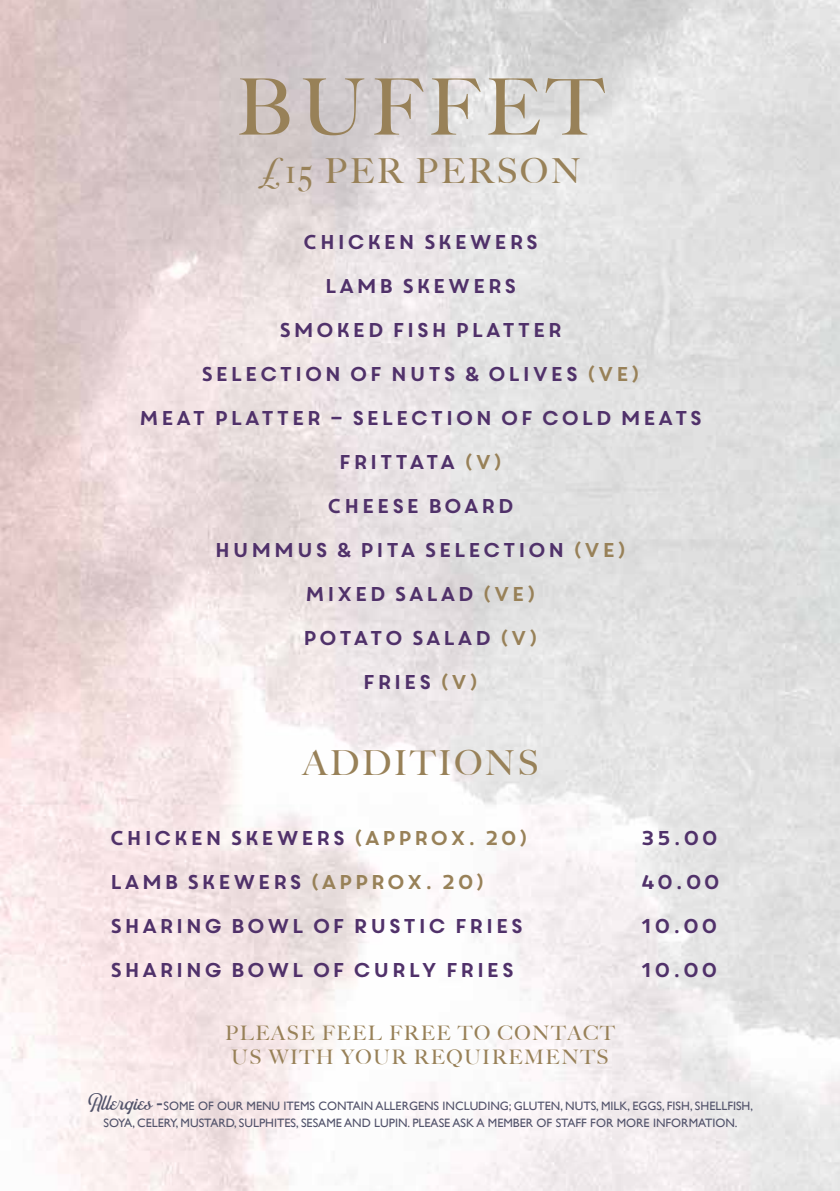
<style>
.page{position:relative;width:840px;height:1191px;background:#fff}
.page>*{position:absolute;margin:0;border:0;box-sizing:border-box;transform-origin:0 0}
.t1{font:500 78px "Big Caslon";letter-spacing:.075em;color:#988158}
.t2{font:500 34.4px "Big Caslon";letter-spacing:.075em;color:#988158}
.t3{font:20px "Core Circus";letter-spacing:-.025em;color:#50316a}
.t4{font:500 20px/24px "Big Caslon";letter-spacing:.075em;color:#988158;text-align:center}
.t5{font:12.2px/17px "Gill Sans";color:#52536b;text-align:center}
.s1{color:#988158}
.s2{font-family:"Bouchers Script";font-size:20.8px}
</style>
<div class="page">
<h1 class="t1" style="left:236px;top:43px;width:369px">BUFFET</h1>
<h2 class="t2" style="left:259px;top:142px;width:323px">£15 PER PERSON</h2>
<p class="t3" style="left:302px;top:228px;width:239px">CHICKEN SKEWERS</p>
<p class="t3" style="left:323px;top:272px;width:196px">LAMB SKEWERS</p>
<p class="t3" style="left:278px;top:316px;width:287px">SMOKED FISH PLATTER</p>
<p class="t3" style="left:200px;top:360px;width:443px">SELECTION OF NUTS &amp; OLIVES <span class="s1">(VE)</span></p>
<p class="t3" style="left:138px;top:404px;width:567px">MEAT PLATTER – SELECTION OF COLD MEATS</p>
<p class="t3" style="left:337px;top:448px;width:168px">FRITTATA <span class="s1">(V)</span></p>
<p class="t3" style="left:326px;top:492px;width:190px">CHEESE BOARD</p>
<p class="t3" style="left:213px;top:536px;width:415px">HUMMUS &amp; PITA SELECTION <span class="s1">(VE)</span></p>
<p class="t3" style="left:304px;top:580px;width:235px">MIXED SALAD <span class="s1">(VE)</span></p>
<p class="t3" style="left:302px;top:624px;width:239px">POTATO SALAD <span class="s1">(V)</span></p>
<p class="t3" style="left:361px;top:668px;width:119px">FRIES <span class="s1">(V)</span></p>
<h2 class="t2" style="left:303px;top:734px;width:237px">ADDITIONS</h2>
<p class="t3" style="left:109px;top:824px;width:422px">CHICKEN SKEWERS <span class="s1">(APPROX. 20)</span></p>
<p class="t3" style="left:639px;top:824px;width:81px">35.00</p>
<p class="t3" style="left:109px;top:868px;width:379px">LAMB SKEWERS <span class="s1">(APPROX. 20)</span></p>
<p class="t3" style="left:639px;top:868px;width:83px">40.00</p>
<p class="t3" style="left:109px;top:912px;width:417px">SHARING BOWL OF RUSTIC FRIES</p>
<p class="t3" style="left:639px;top:912px;width:81px">10.00</p>
<p class="t3" style="left:109px;top:956px;width:408px">SHARING BOWL OF CURLY FRIES</p>
<p class="t3" style="left:639px;top:956px;width:81px">10.00</p>
<p class="t4" style="left:225px;top:1019px;width:391px">PLEASE FEEL FREE TO CONTACT<br>US WITH YOUR REQUIREMENTS</p>
<p class="t5" style="left:88px;top:1097px;width:666px"><span class="s2">Allergies -</span> SOME OF OUR MENU ITEMS CONTAIN ALLERGENS INCLUDING; GLUTEN, NUTS, MILK, EGGS, FISH, SHELLFISH,<br>SOYA, CELERY, MUSTARD, SULPHITES, SESAME AND LUPIN. PLEASE ASK A MEMBER OF STAFF FOR MORE INFORMATION.</p>
</div>
